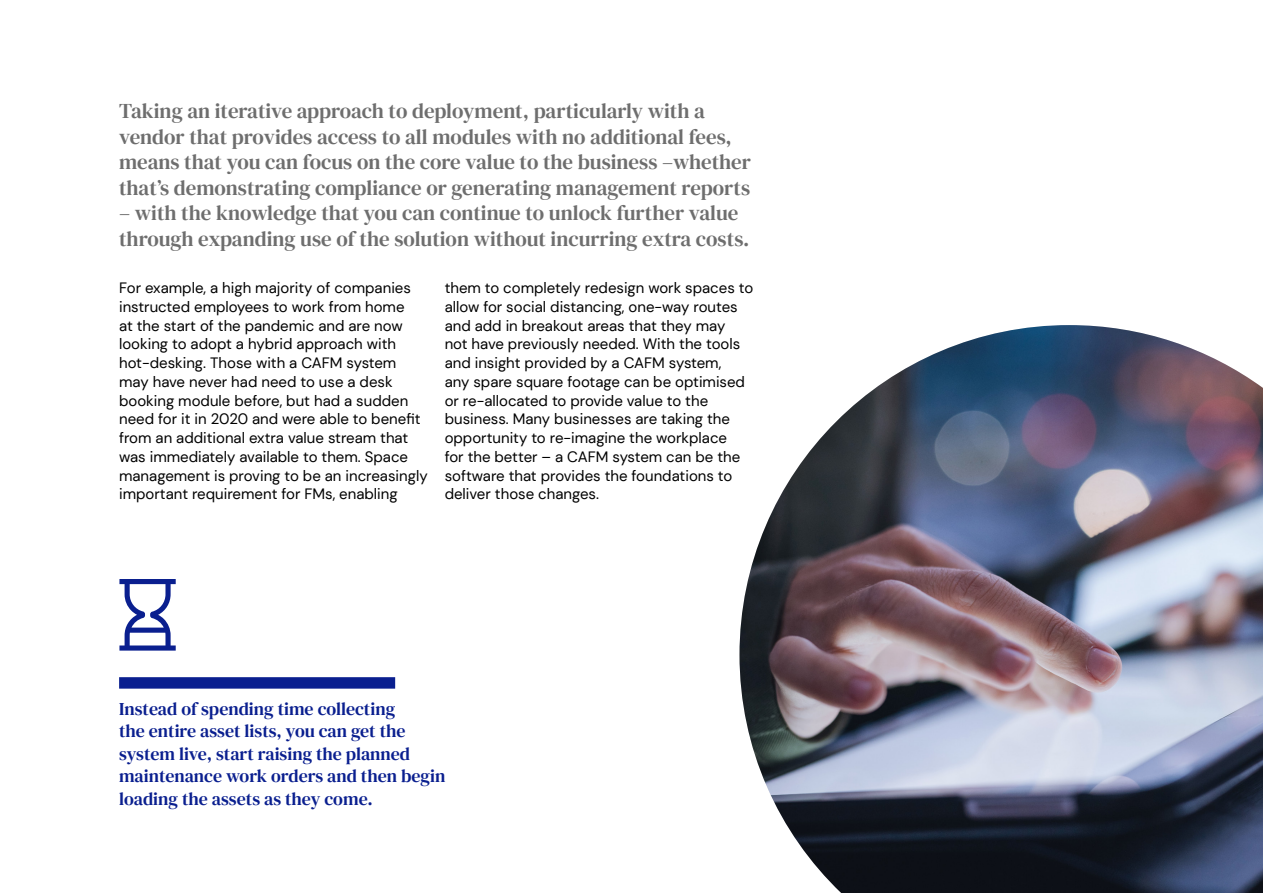
<style>
.page{position:relative;width:1263px;height:893px;background:#fff}
.page>*{position:absolute;margin:0;border:0;box-sizing:border-box;transform-origin:0 0}
.t1{font:21px/25.5px "DM Serif Text";color:#6e6e6e}
.t2{font:18px/22.5px "DM Serif Text";color:#0a1f8f}
.t3{font:15px/18.8px "DM Sans";color:#000}
</style>
<div class="page">
<img style="left:739px;top:325px;width:524px;height:568px">
<div style="left:119px;top:677px;width:276px;height:12px;background:#0a1f8f"></div>
<svg style="left:119px;top:579px;width:57px;height:72px"></svg>
<p class="t1" style="left:119px;top:99px;width:633px">Taking an iterative approach to deployment, particularly with a vendor that provides access to all modules with no additional fees, means that you can focus on the core value to the business –whether that’s demonstrating compliance or generating management reports</p>
<h1 class="t1" style="left:119px;top:200px;width:632px">– with the knowledge that you can continue to unlock further value through expanding use of the solution without incurring extra costs.</h1>
<p class="t3" style="left:119px;top:278px;width:310px">For example, a high majority of companies instructed employees to work from home<br>at the start of the pandemic and are now looking to adopt a hybrid approach with hot-desking. Those with a CAFM system may have never had need to use a desk booking module before, but had a sudden need for it in 2020 and were able to benefit from an additional extra value stream that was immediately available to them. Space management is proving to be an increasingly important requirement for FMs, enabling</p>
<p class="t3" style="left:445px;top:278px;width:310px">them to completely redesign work spaces to allow for social distancing, one-way routes and add in breakout areas that they may<br>not have previously needed. With the tools and insight provided by a CAFM system,<br>any spare square footage can be optimised or re-allocated to provide value to the business. Many businesses are taking the opportunity to re-imagine the workplace<br>for the better – a CAFM system can be the software that provides the foundations to deliver those changes.</p>
<p class="t2" style="left:119px;top:697px;width:328px">Instead of spending time collecting<br>the entire asset lists, you can get the system live, start raising the planned maintenance work orders and then begin loading the assets as they come.</p>
</div>
